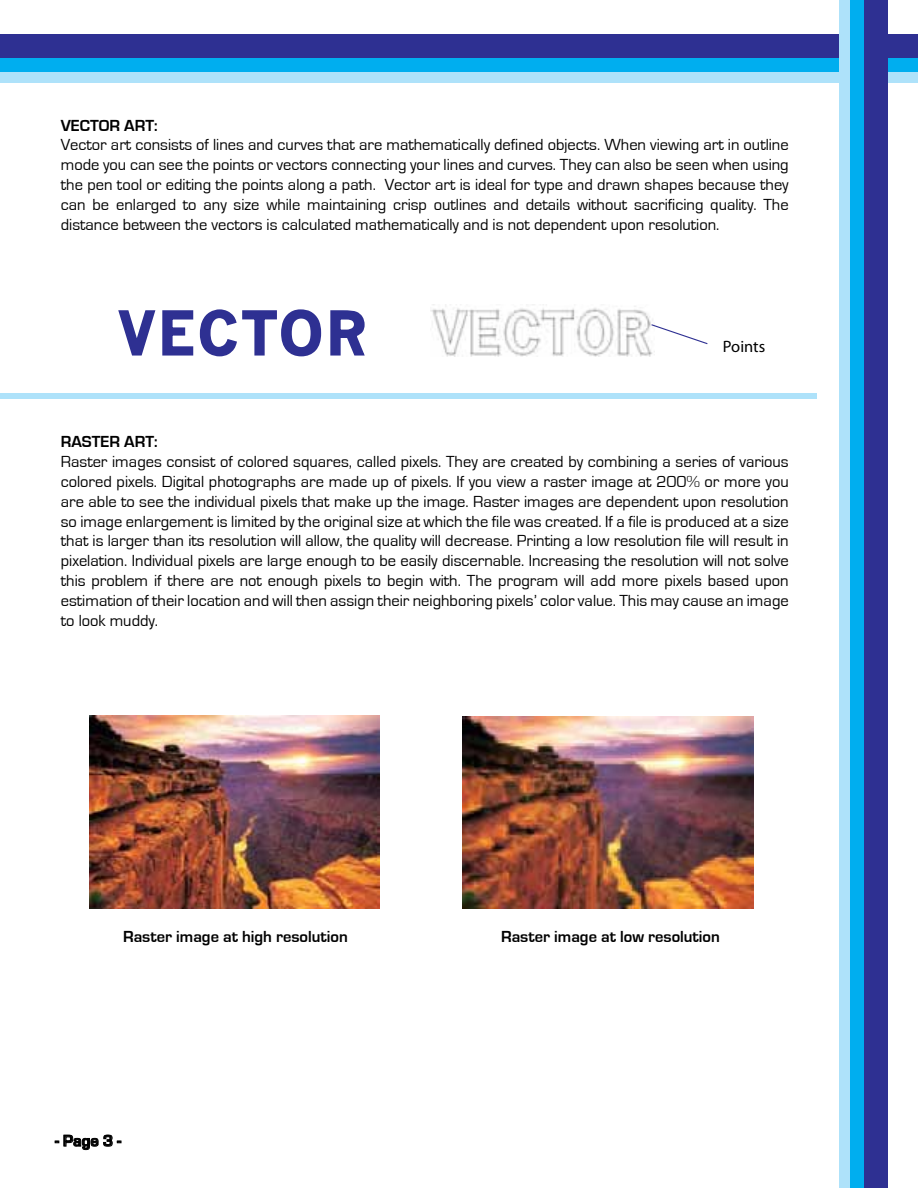
<style>
.page{position:relative;width:918px;height:1188px;background:#fff}
.page>*{position:absolute;margin:0;border:0;box-sizing:border-box;transform-origin:0 0}
.t1{font:700 58.35px "News Gothic";letter-spacing:.05em;color:#2e3092}
.t2{font:16.5px/19.8px "Eurostile";color:#000;text-align:justify}
.t3{font:700 16.5px "Eurostile";color:#000}
.t4{font:16.5px "News Gothic Std";color:#000}
</style>
<div class="page">
<svg style="left:118px;top:309px;width:204px;height:48px"></svg>
<svg style="left:330px;top:310px;width:35px;height:46px"></svg>
<img style="left:430px;top:304px;width:223px;height:52px">
<svg style="left:650px;top:323px;width:58px;height:22px"></svg>
<img style="left:90px;top:716px;width:290px;height:192px">
<img style="left:463px;top:716px;width:290px;height:192px">
<svg style="left:55px;top:1135px;width:66px;height:15px"></svg>
<div style="left:0;top:48px;width:918px;height:35px;background:#aee2fa"></div>
<div style="left:0;top:37px;width:918px;height:35px;background:#00aeef"></div>
<div style="left:0;top:35px;width:918px;height:23px;background:#2e3092"></div>
<div style="left:839px;top:0;width:35px;height:1188px;background:#aee2fa"></div>
<div style="left:850px;top:0;width:35px;height:1188px;background:#00aeef"></div>
<div style="left:864px;top:0;width:23px;height:1188px;background:#2e3092"></div>
<div style="left:0;top:393px;width:817px;height:6px;background:#aee2fa"></div>
<p class="t3" style="left:61px;top:116px;width:98px">VECTOR ART:</p>
<p class="t2" style="left:61px;top:135px;width:729px">Vector art consists of lines and curves that are mathematically defined objects. When viewing art in outline mode you can see the points or vectors connecting your lines and curves. They can also be seen when using the pen tool or editing the points along a path. Vector art is ideal for type and drawn shapes because they can be enlarged to any size while maintaining crisp outlines and details without sacrificing quality. The distance between the vectors is calculated mathematically and is not dependent upon resolution.</p>
<h1 class="t1" style="left:119px;top:298px;width:250px">VECTOR</h1>
<p class="t4" style="left:723px;top:336px;width:44px">Points</p>
<p class="t3" style="left:61px;top:433px;width:98px">RASTER ART:</p>
<p class="t2" style="left:61px;top:452px;width:729px">Raster images consist of colored squares, called pixels. They are created by combining a series of various colored pixels. Digital photographs are made up of pixels. If you view a raster image at 200% or more you are able to see the individual pixels that make up the image. Raster images are dependent upon resolution so image enlargement is limited by the original size at which the file was created. If a file is produced at a size that is larger than its resolution will allow, the quality will decrease. Printing a low resolution file will result in pixelation. Individual pixels are large enough to be easily discernable. Increasing the resolution will not solve this problem if there are not enough pixels to begin with. The program will add more pixels based upon estimation of their location and will then assign their neighboring pixels’ color value. This may cause an image to look muddy.</p>
<p class="t3" style="left:123px;top:928px;width:226px">Raster image at high resolution</p>
<p class="t3" style="left:501px;top:928px;width:220px">Raster image at low resolution</p>
<p class="t3" style="left:55px;top:1132px;width:67px">- Page 3 -</p>
</div>
